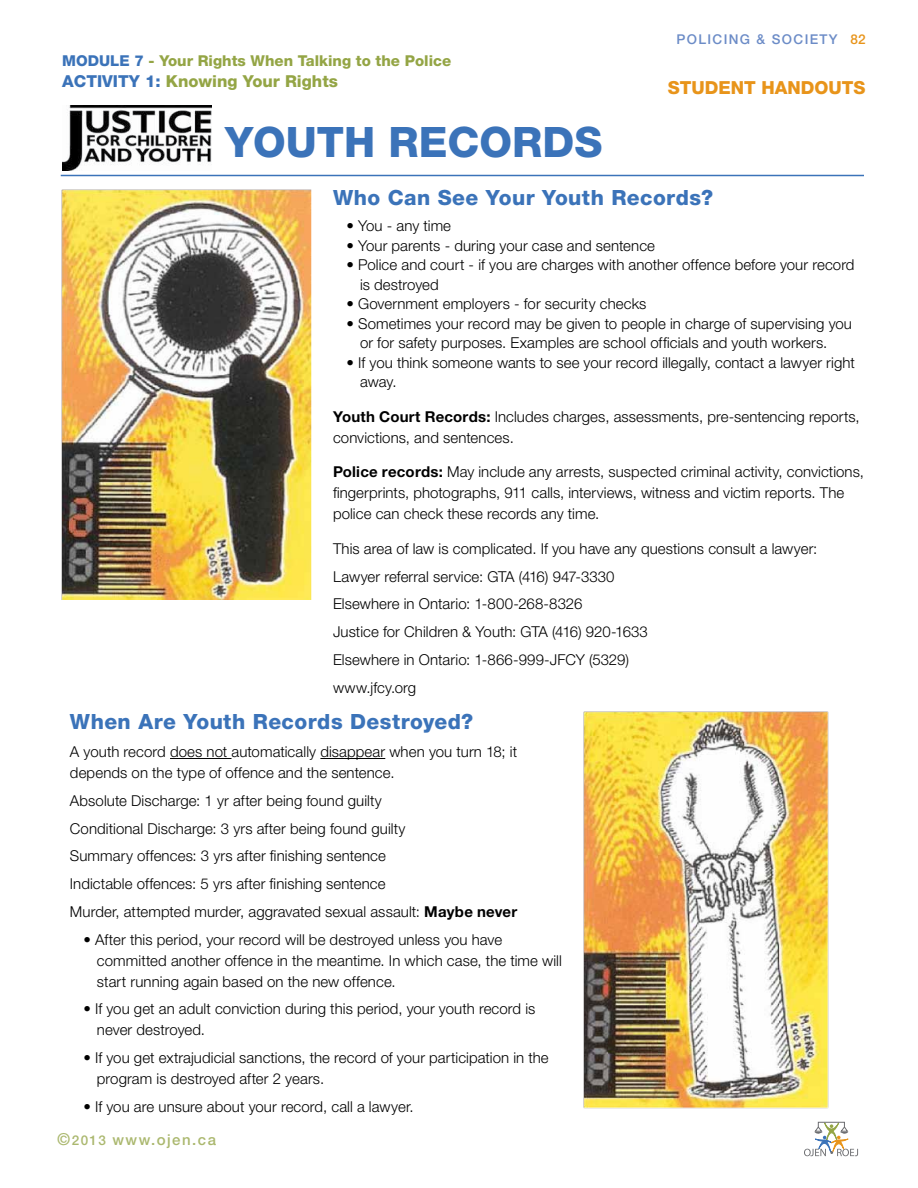
<style>
.page{position:relative;width:918px;height:1188px;background:#fff}
.page>*{position:absolute;margin:0;border:0;box-sizing:border-box;transform-origin:0 0}
.t1{font:800 42px "Helvetica Neue LT Std";color:#3b73b9}
.t2{font:800 21px "Helvetica Neue LT Std";letter-spacing:.02em;color:#3b73b9}
.t3{font:800 18px "Helvetica Neue LT Std";color:#e8941a}
.t4{font:800 16.5px "Helvetica Neue LT Std";color:#94a545}
.t5{font:800 16.5px "Helvetica Neue LT Std";color:#3b73b9}
.t6{font:300 15px/27.8px "Helvetica Neue LT Std";letter-spacing:.005em;color:#000}
.t7{font:800 15px "Helvetica Neue LT Std";color:#94a545}
.t8{font:500 15px "Helvetica Neue LT Std";letter-spacing:.1em;color:#abb86f}
.t9{font:500 13.5px "Helvetica Neue LT Std";letter-spacing:.1em;color:#6c8cc7}
.s1{color:#e8941a}
.s2{color:#3b73b9}
.s3{font-weight:700}
.s4{font-size:16.5px}
.s5{font-size:13.5px}
</style>
<div class="page">
<svg style="left:804px;top:1122px;width:54px;height:34px"></svg>
<hr style="left:61px;top:175px;width:803px;height:1px;background:#3b73b9">
<img style="left:62px;top:106px;width:150px;height:64px">
<hr style="left:170px;top:758px;width:62px;height:1px;background:#000">
<hr style="left:320px;top:758px;width:65px;height:1px;background:#000">
<img style="left:62px;top:190px;width:249px;height:410px">
<img style="left:583px;top:712px;width:246px;height:396px">
<p class="t9" style="left:676px;top:31px;width:191px">POLICING &amp; SOCIETY <span class="s1">82</span></p>
<p class="t7" style="left:62px;top:52px;width:390px"><span class="s2">modu le 7</span> - Your Rights When Talking to the Police</p>
<p class="t5" style="left:62px;top:72px;width:61px">ACTIVITY</p>
<p class="t4" style="left:145px;top:72px;width:194px"><span class="s2">1:</span> Knowing Your Rights</p>
<p class="t3" style="left:668px;top:77px;width:64px">STUDENT</p>
<p class="t3" style="left:761px;top:77px;width:93px">HANDOUTS</p>
<h1 class="t1" style="left:225px;top:117px;width:225px">YOUTH RECO</h1>
<h1 class="t1" style="left:512px;top:117px;width:90px">RDS</h1>
<h2 class="t2" style="left:333px;top:185px;width:382px">Who Can See Your Youth Records?</h2>
<p class="t6" style="left:346px;top:212px;width:106px">• You - any time</p>
<p class="t6" style="left:346px;top:231px;width:310px">• Your parents - during your case and sentence</p>
<p class="t6" style="left:360px;top:255px;width:496px;line-height:19.5px;text-indent:-14px">• Police and court - if you are charges with another offence before your record is destroyed</p>
<p class="t6" style="left:346px;top:290px;width:302px">• Government employers - for security checks</p>
<p class="t6" style="left:360px;top:314px;width:493px;line-height:19.5px;text-indent:-14px">• Sometimes your record may be given to people in charge of supervising you or for safety purposes. Examples are school officials and youth workers.</p>
<p class="t6" style="left:360px;top:353px;width:496px;line-height:19.5px;text-indent:-14px">• If you think someone wants to see your record illegally, contact a lawyer right away.</p>
<p class="t6" style="left:333px;top:406px;width:528px;line-height:21px"><span class="s3">Youth Court Records:</span> Includes charges, assessments, pre-sentencing reports, convictions, and sentences.</p>
<p class="t6" style="left:333px;top:461px;width:532px;line-height:21px"><span class="s3">Police records:</span> May include any arrests, suspected criminal activity, convictions, fingerprints, photographs, 911 calls, interviews, witness and victim reports. The police can check these records any time.</p>
<p class="t6" style="left:333px;top:534px;width:486px">This area of law is complicated. If you have any questions consult a lawyer:<br>Lawyer referral service: GTA (416) 947-3330<br>Elsewhere in Ontario: 1-800-268-8326<br>Justice for Children &amp; Youth: GTA (416) 920-1633<br>Elsewhere in Ontario: 1-866-999-JFCY (5329)<br>www.jfcy.org</p>
<h2 class="t2" style="left:70px;top:709px;width:405px">When Are Youth Records Destroyed?</h2>
<p class="t6" style="left:70px;top:741px;width:449px;line-height:21px">A youth record does not automatically disappear when you turn 18; it depends on the type of offence and the sentence.</p>
<p class="t6" style="left:70px;top:786px;width:449px">Absolute Discharge: 1 yr after being found guilty<br>Conditional Discharge: 3 yrs after being found guilty<br>Summary offences: 3 yrs after finishing sentence<br>Indictable offences: 5 yrs after finishing sentence<br>Murder, attempted murder, aggravated sexual assault: <span class="s3">Maybe never</span></p>
<p class="t6" style="left:97px;top:928px;width:466px;line-height:21px;text-indent:-14px">• After this period, your record will be destroyed unless you have committed another offence in the meantime. In which case, the time will start running again based on the new offence.</p>
<p class="t6" style="left:97px;top:998px;width:440px;line-height:21px;text-indent:-14px">• If you get an adult conviction during this period, your youth record is never destroyed.</p>
<p class="t6" style="left:97px;top:1047px;width:453px;line-height:21px;text-indent:-14px">• If you get extrajudicial sanctions, the record of your participation in the program is destroyed after 2 years.</p>
<p class="t6" style="left:83px;top:1092px;width:332px">• If you are unsure about your record, call a lawyer.</p>
<p class="t8" style="left:57px;top:1130px;width:161px"><span class="s4">©</span><span class="s5">2013</span> www.ojen.ca</p>
</div>
